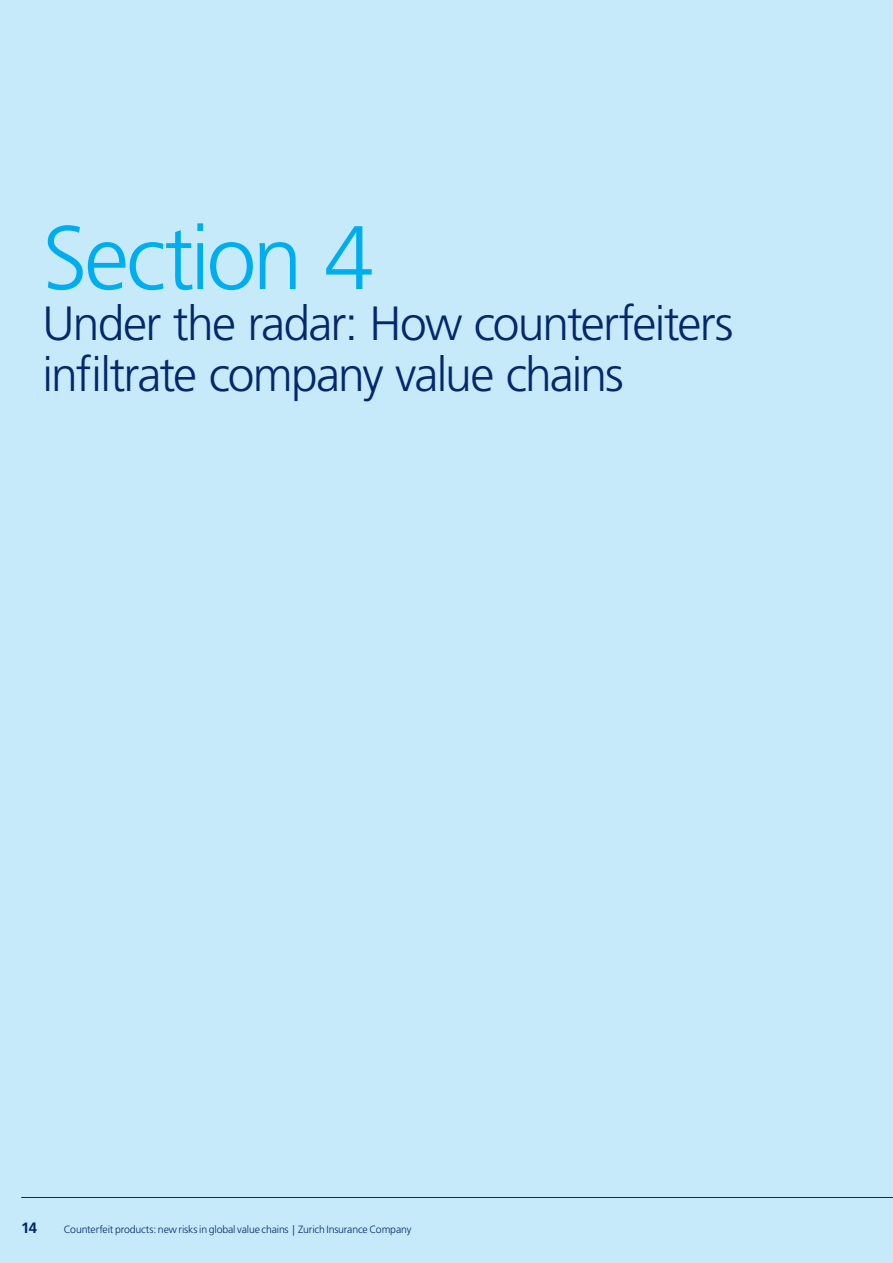
<style>
.page{position:relative;width:893px;height:1263px;background:#c6eafa}
.page>*{position:absolute;margin:0;border:0;box-sizing:border-box;transform-origin:0 0}
.t1{font:300 90px "Frutiger LT Std";letter-spacing:-.04em;color:#00aeef}
.t2{font:300 48px/51px "Frutiger LT Std";letter-spacing:-.04em;color:#04286b}
.t3{font:700 15px "Frutiger LT Std";color:#04286b}
.t4{font:300 10.5px "Frutiger LT Std";letter-spacing:-.015em;color:#04286b}
</style>
<div class="page">
<hr style="left:21px;top:1197px;width:872px;height:1px;background:#04286b">
<h1 class="t1" style="left:43px;top:207px;width:333px">Section 4</h1>
<h2 class="t2" style="left:43px;top:299px;width:692px">Under the radar: How counterfeiters infiltrate company value chains</h2>
<h3 class="t3" style="left:21px;top:1219px;width:17px">14</h3>
<p class="t4" style="left:64px;top:1224px;width:349px">Counterfeit products: new risks in global value chains | Zurich Insurance Company</p>
</div>
